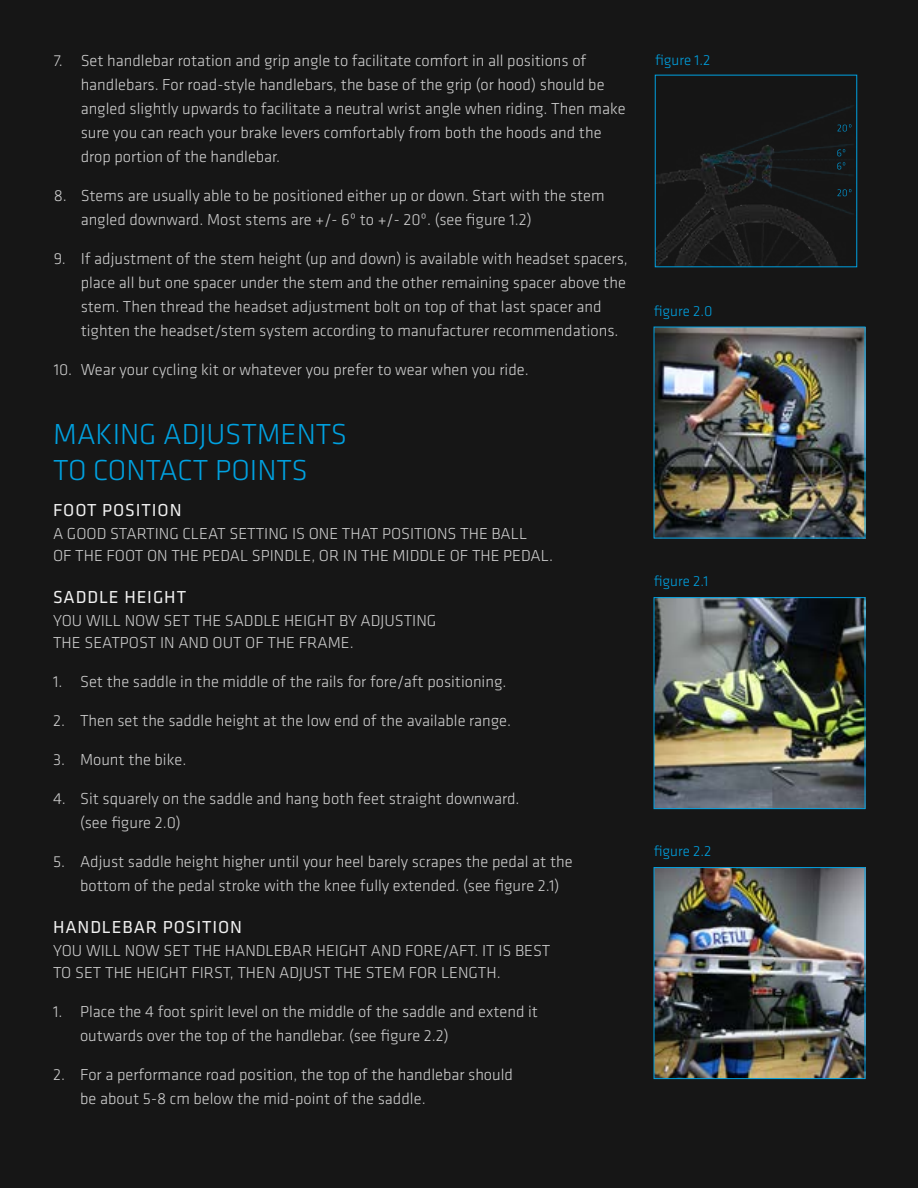
<style>
.page{position:relative;width:918px;height:1188px;background:#161616}
.page>*{position:absolute;margin:0;border:0;box-sizing:border-box;transform-origin:0 0}
.t1{font:300 30px/36px "Klavika";color:#00a1e0}
.t2{font:18px "Klavika";letter-spacing:.05em;color:#f1f1f1}
.t3{font:300 16.5px/24px "Klavika";color:#cfcfcf}
.t4{font:300 15px "Klavika";color:#00a1e1}
</style>
<div class="page">
<img style="left:657px;top:106px;width:196px;height:159px">
<div style="left:655px;top:75px;width:202px;height:192px;border:1px solid #00a1e1"></div>
<svg style="left:837px;top:124px;width:14px;height:7px"></svg>
<svg style="left:837px;top:189px;width:14px;height:7px"></svg>
<svg style="left:837px;top:149px;width:8px;height:7px"></svg>
<svg style="left:837px;top:162px;width:8px;height:7px"></svg>
<img style="left:656px;top:329px;width:207px;height:207px">
<img style="left:656px;top:599px;width:207px;height:208px">
<div style="left:654px;top:597px;width:211px;height:212px;border:1px solid #00a1e1"></div>
<img style="left:656px;top:869px;width:207px;height:208px">
<div style="left:654px;top:867px;width:211px;height:212px;border:1px solid #00a1e1"></div>
<p class="t3" style="left:81px;top:49px;width:546px;text-indent:-27px">7. Set handlebar rotation and grip angle to facilitate comfort in all positions of handlebars. For road-style handlebars, the base of the grip (or hood) should be angled slightly upwards to facilitate a neutral wrist angle when riding. Then make sure you can reach your brake levers comfortably from both the hoods and the drop portion of the handlebar.</p>
<p class="t3" style="left:81px;top:184px;width:526px;text-indent:-27px">8. Stems are usually able to be positioned either up or down. Start with the stem angled downward. Most stems are +/- 6º to +/- 20º. (see figure 1.2)</p>
<p class="t3" style="left:81px;top:247px;width:549px;text-indent:-27px">9. If adjustment of the stem height (up and down) is available with headset spacers, place all but one spacer under the stem and the other remaining spacer above the stem. Then thread the headset adjustment bolt on top of that last spacer and tighten the headset/stem system according to manufacturer recommendations.</p>
<p class="t3" style="left:54px;top:358px;width:477px">10. Wear your cycling kit or whatever you prefer to wear when you ride.</p>
<h1 class="t1" style="left:53px;top:417px;width:296px">MAKING ADJUSTMENTS<br>TO CONTACT POINTS</h1>
<p class="t2" style="left:53px;top:500px;width:130px">FOOT POSITION</p>
<p class="t3" style="left:53px;top:522px;width:501px;line-height:22.5px">A GOOD STARTING CLEAT SETTING IS ONE THAT POSITIONS THE BALL<br>OF THE FOOT ON THE PEDAL SPINDLE, OR IN THE MIDDLE OF THE PEDAL.</p>
<p class="t2" style="left:53px;top:587px;width:135px">SADDLE HEIGHT</p>
<p class="t3" style="left:53px;top:609px;width:385px;line-height:22.5px">YOU WILL NOW SET THE SADDLE HEIGHT BY ADJUSTING<br>THE SEATPOST IN AND OUT OF THE FRAME.</p>
<p class="t3" style="left:53px;top:670px;width:455px">1. Set the saddle in the middle of the rails for fore/aft positioning.</p>
<p class="t3" style="left:53px;top:709px;width:460px">2. Then set the saddle height at the low end of the available range.</p>
<p class="t3" style="left:53px;top:748px;width:135px">3. Mount the bike.</p>
<p class="t3" style="left:80px;top:787px;width:441px;text-indent:-27px">4. Sit squarely on the saddle and hang both feet straight downward. (see figure 2.0)</p>
<p class="t3" style="left:80px;top:850px;width:494px;text-indent:-27px">5. Adjust saddle height higher until your heel barely scrapes the pedal at the bottom of the pedal stroke with the knee fully extended. (see figure 2.1)</p>
<p class="t2" style="left:53px;top:917px;width:191px">HANDLEBAR POSITION</p>
<p class="t3" style="left:53px;top:939px;width:499px;line-height:22.5px">YOU WILL NOW SET THE HANDLEBAR HEIGHT AND FORE/AFT. IT IS BEST<br>TO SET THE HEIGHT FIRST, THEN ADJUST THE STEM FOR LENGTH.</p>
<p class="t3" style="left:80px;top:1000px;width:459px;text-indent:-27px">1. Place the 4 foot spirit level on the middle of the saddle and extend it outwards over the top of the handlebar. (see figure 2.2)</p>
<p class="t3" style="left:80px;top:1063px;width:434px;text-indent:-27px">2. For a performance road position, the top of the handlebar should be about 5-8 cm below the mid-point of the saddle.</p>
<p class="t4" style="left:655px;top:52px;width:57px">figure 1.2</p>
<p class="t4" style="left:654px;top:303px;width:60px">figure 2.0</p>
<p class="t4" style="left:654px;top:573px;width:56px">figure 2.1</p>
<p class="t4" style="left:654px;top:843px;width:59px">figure 2.2</p>
</div>
